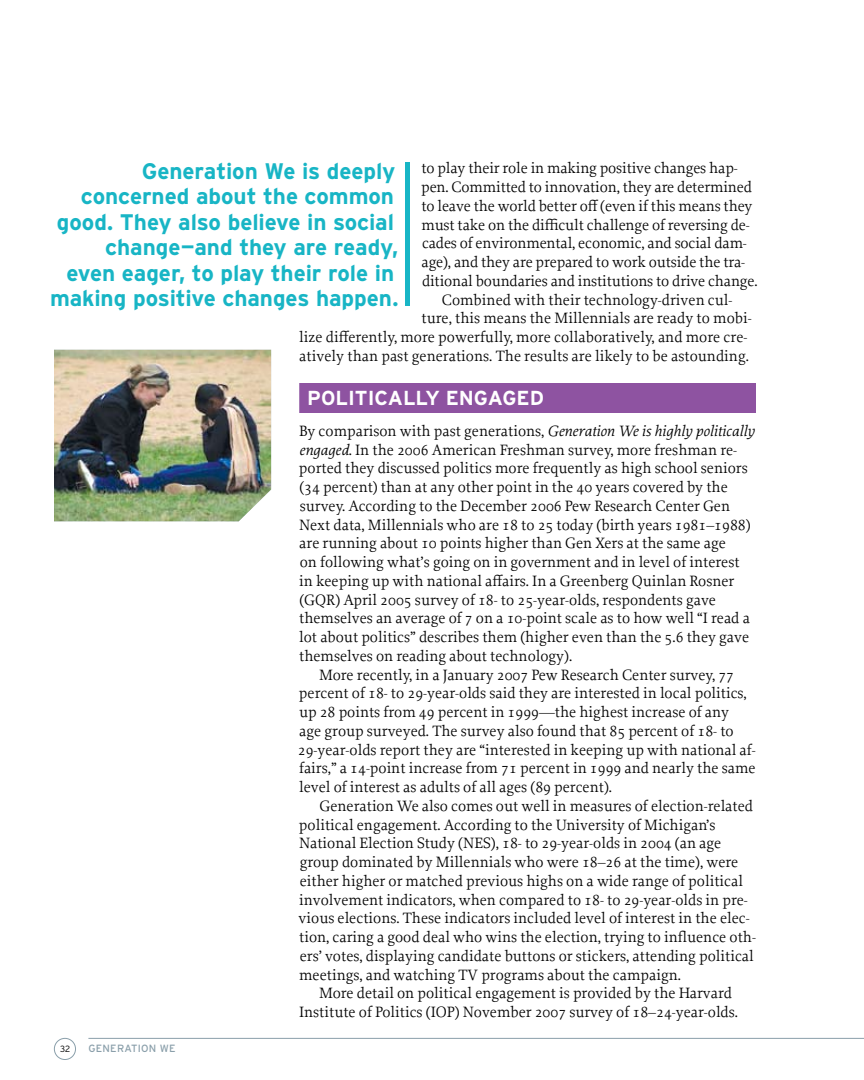
<style>
.page{position:relative;width:864px;height:1080px;background:#fff}
.page>*{position:absolute;margin:0;border:0;box-sizing:border-box;transform-origin:0 0}
.t1{font:700 22.5px/25.5px "Interstate";color:#18b5c5;text-align:right}
.t2{font:700 20.25px "Interstate";color:#fff}
.t3{font:15.75px/18.8px "Proforma";color:#000}
.t4{font:10.5px "Interstate";letter-spacing:.025em;color:#8a9faa}
.t5{font:300 9px "Interstate";color:#000}
.s1{font-style:italic}
</style>
<div class="page">
<div style="left:54px;top:1038px;width:22px;height:22px;border:1px solid #8a9faa;border-radius:50%"></div>
<hr style="left:88px;top:1038px;width:776px;height:1px;background:#8a9faa">
<div style="left:299px;top:383px;width:457px;height:30px;background:#8e53a1"></div>
<div style="left:405px;top:162px;width:5px;height:144px;background:#18b5c5"></div>
<img style="left:54px;top:350px;width:217px;height:171px">
<h1 class="t1" style="left:50px;top:158px;width:350px">Generation We is deeply concerned about the common good. They also believe in social change—and they are ready,<br>even eager, to play their role in making positive changes happen.</h1>
<p class="t3" style="left:421px;top:159px;width:318px">to play their role in making positive changes hap-</p>
<p class="t3" style="left:421px;top:178px;width:332px">pen. Committed to innovation, they are determined</p>
<p class="t3" style="left:421px;top:197px;width:333px">to leave the world better off (even if this means they</p>
<p class="t3" style="left:421px;top:216px;width:330px">must take on the difficult challenge of reversing de-</p>
<p class="t3" style="left:422px;top:234px;width:326px">cades of environmental, economic, and social dam-</p>
<p class="t3" style="left:422px;top:253px;width:325px">age), and they are prepared to work outside the tra-</p>
<p class="t3" style="left:422px;top:272px;width:337px">ditional boundaries and institutions to drive change.</p>
<p class="t3" style="left:442px;top:291px;width:292px">Combined with their technology-driven cul-</p>
<p class="t3" style="left:421px;top:309px;width:332px">ture, this means the Millennials are ready to mobi-</p>
<p class="t3" style="left:299px;top:328px;width:450px">lize differently, more powerfully, more collaboratively, and more cre-</p>
<p class="t3" style="left:299px;top:347px;width:451px">atively than past generations. The results are likely to be astounding.</p>
<p class="t2" style="left:307px;top:387px;width:182px">Politically engag</p>
<p class="t2" style="left:517px;top:387px;width:29px">ed</p>
<p class="t3" style="left:299px;top:422px;width:457px">By comparison with past generations, <span class="s1">Generation We is highly politically engaged</span>. In the 2006 American Freshman survey, more freshman re&shy;ported they discussed politics more frequently as high school seniors (34 percent) than at any other point in the 40 years covered by the survey. According to the December 2006 Pew Research Center Gen Next data, Millennials who are 18 to 25 today (birth years 1981–1988) are running about 10 points higher than Gen Xers at the same age<br>on following what’s going on in government and in level of interest in keeping up with national affairs. In a Greenberg Quinlan Rosner (GQR) April 2005 survey of 18- to 25-year-olds, respondents gave themselves an average of 7 on a 10-point scale as to how well “I read a lot about politics” describes them (higher even than the 5.6 they gave themselves on reading about technology).</p>
<p class="t3" style="left:298px;top:666px;width:459px;text-indent:21px">More recently, in a January 2007 Pew Research Center survey, 77 percent of 18- to 29-year-olds said they are interested in local politics, up 28 points from 49 percent in 1999—the highest increase of any<br>age group surveyed. The survey also found that 85 percent of 18- to 29-year-olds report they are “interested in keeping up with national af&shy;fairs,” a 14-point increase from 71 percent in 1999 and nearly the same level of interest as adults of all ages (89 percent).</p>
<p class="t3" style="left:320px;top:797px;width:435px">Generation We also comes out well in measures of election-related</p>
<p class="t3" style="left:299px;top:816px;width:418px">political engagement. According to the University of Michigan’s</p>
<p class="t3" style="left:299px;top:834px;width:424px">National Election Study (NES), 18- to 29-year-olds in 2004 (an age</p>
<p class="t3" style="left:300px;top:853px;width:440px">group dominated by Millennials who were 18–26 at the time), were</p>
<p class="t3" style="left:300px;top:872px;width:445px">either higher or matched previous highs on a wide range of political</p>
<p class="t3" style="left:299px;top:891px;width:450px">involvement indicators, when compared to 18- to 29-year-olds in pre-</p>
<p class="t3" style="left:299px;top:909px;width:453px">vious elections. These indicators included level of interest in the elec-</p>
<p class="t3" style="left:299px;top:928px;width:458px">tion, caring a good deal who wins the election, trying to influence oth-</p>
<p class="t3" style="left:300px;top:947px;width:456px">ers’ votes, displaying candidate buttons or stickers, attending political</p>
<p class="t3" style="left:299px;top:966px;width:383px">meetings, and watching TV programs about the campaign.</p>
<p class="t3" style="left:319px;top:984px;width:414px">More detail on political engagement is provided by the Harvard</p>
<p class="t3" style="left:299px;top:1003px;width:441px">Institute of Politics (IOP) November 2007 survey of 18–24-year-olds.</p>
<p class="t5" style="left:60px;top:1044px;width:12px">32</p>
<p class="t4" style="left:88px;top:1043px;width:89px">GENERATION WE</p>
</div>
